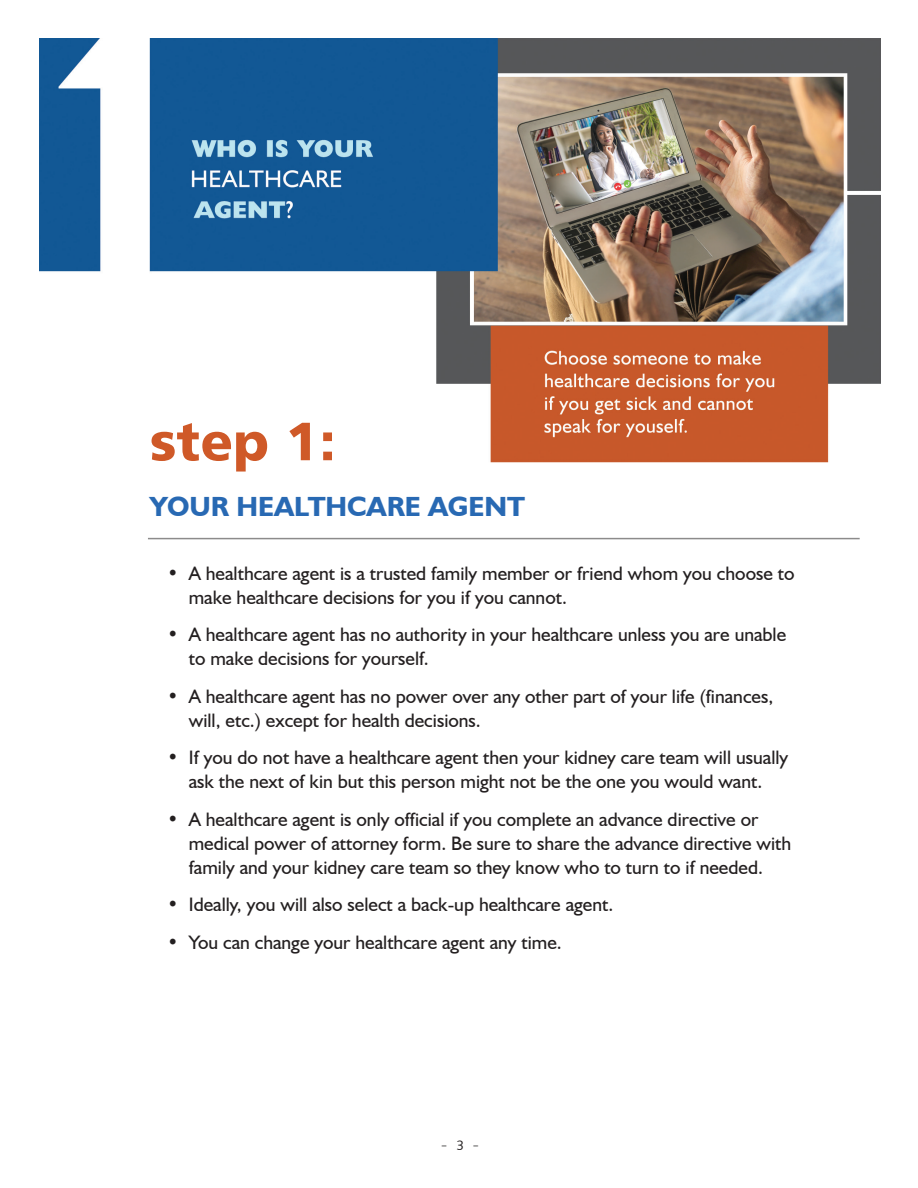
<style>
.page{position:relative;width:918px;height:1188px;background:#fff}
.page>*{position:absolute;margin:0;border:0;box-sizing:border-box;transform-origin:0 0}
.t1{font:54px "Humanist 777 BT Black B";color:#cf5928}
.t2{font:700 27.75px "Humanist 521 BT";color:#2869b3}
.t3{font:19.5px/24px "Humanist 521 BT";color:#231f20}
.t4{font:18px "Humanist 521 BT";color:#8c8b8b}
.s1{font-family:"Humanist 531 BT Roman A";font-size:13.5px;color:#231f20}
</style>
<div class="page">
<img style="left:39px;top:39px;width:841px;height:424px">
<hr style="left:148px;top:538px;width:712px;height:1px;background:#8c8b8b">
<h1 class="t1" style="left:149px;top:407px;width:188px">step 1:</h1>
<h2 class="t2" style="left:149px;top:489px;width:377px">YOUR HEALTHCARE AGENT</h2>
<p class="t3" style="left:189px;top:561px;width:607px;text-indent:-22px">• A healthcare agent is a trusted family member or friend whom you choose to make healthcare decisions for you if you cannot.</p>
<p class="t3" style="left:189px;top:622px;width:599px;text-indent:-22px">• A healthcare agent has no authority in your healthcare unless you are unable to make decisions for yourself.</p>
<p class="t3" style="left:189px;top:684px;width:586px;text-indent:-22px">• A healthcare agent has no power over any other part of your life (finances, will, etc.) except for health decisions.</p>
<p class="t3" style="left:167px;top:745px;width:623px;text-align:center">• If you do not have a healthcare agent then your kidney care team will usually ask the next of kin but this person might not be the one you would want.</p>
<p class="t3" style="left:189px;top:807px;width:604px;text-indent:-22px">• A healthcare agent is only official if you complete an advance directive or medical power of attorney form. Be sure to share the advance directive with family and your kidney care team so they know who to turn to if needed.</p>
<p class="t3" style="left:167px;top:892px;width:448px">• Ideally, you will also select a back-up healthcare agent.</p>
<p class="t3" style="left:167px;top:930px;width:396px">• You can change your healthcare agent any time.</p>
<p class="t4" style="left:441px;top:1133px;width:39px">- <span class="s1">3</span> -</p>
</div>
